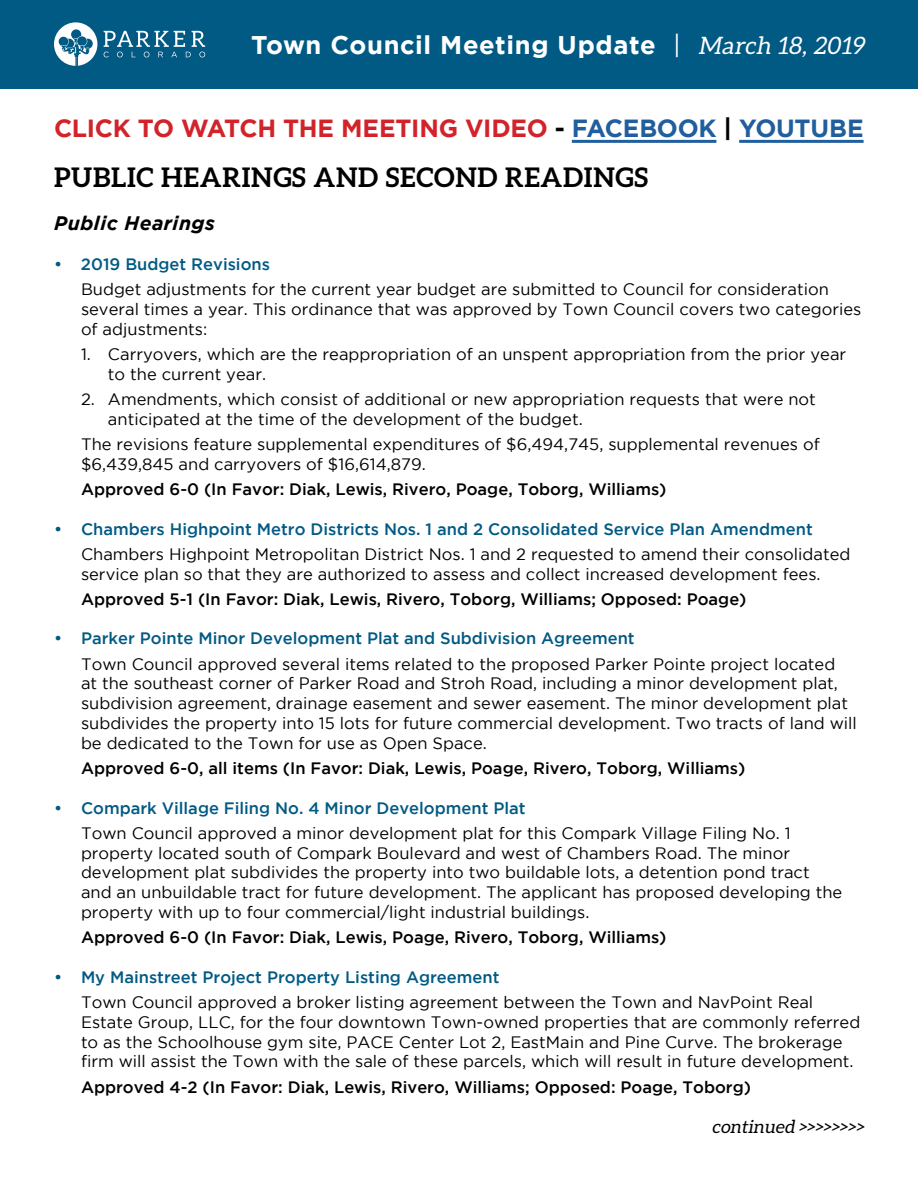
<style>
.page{position:relative;width:918px;height:1188px;background:#fff}
.page>*{position:absolute;margin:0;border:0;box-sizing:border-box;transform-origin:0 0}
.t1{font:700 27px "Aleo";letter-spacing:.025em;color:#000}
.t2{font:700 25.5px "Gotham";letter-spacing:.025em;color:#fff}
.t3{font:700 24.75px "Gotham";letter-spacing:-.015em;color:#d2232a}
.t4{font:italic 700 19.5px "Gotham";letter-spacing:.025em;color:#000}
.t5{font:italic 18px "Aleo";color:#000}
.t6{font:16.5px/19.8px "Gotham";color:#000}
.t7{font:500 16.5px "Gotham";color:#000}
.t8{font:500 16.5px "Gotham";color:#005a84}
.s1{font-weight:400}
.s2{font-family:"Aleo";font-weight:400;font-style:italic;font-size:24px}
.s3{color:#000}
.s4{color:#215e9e}
</style>
<div class="page">
<div style="left:0;top:0;width:918px;height:88px;background:#005a84"></div>
<svg style="left:54px;top:22px;width:43px;height:44px"></svg>
<svg style="left:104px;top:31px;width:101px;height:26px"></svg>
<hr style="left:572px;top:140px;width:144px;height:3px;background:#215e9e">
<hr style="left:739px;top:140px;width:125px;height:3px;background:#215e9e">
<h2 class="t2" style="left:251px;top:30px;width:619px">Town Council Meeting Update <span class="s1">|</span> <span class="s2">March 18, 2019</span></h2>
<h3 class="t3" style="left:54px;top:114px;width:811px">CLICK TO WATCH THE MEETING VIDEO <span class="s3">-</span> <span class="s4">FACEBOOK</span> <span class="s3">|</span> <span class="s4">YOUTUBE</span></h3>
<h1 class="t1" style="left:54px;top:162px;width:596px">PUBLIC HEARINGS AND SECOND READINGS</h1>
<p class="t4" style="left:54px;top:212px;width:162px">Public Hearings</p>
<p class="t8" style="left:54px;top:255px;width:218px">• 2019 Budget Revisions</p>
<p class="t6" style="left:81px;top:279px;width:782px">Budget adjustments for the current year budget are submitted to Council for consideration several times a year. This ordinance that was approved by Town Council covers two categories of adjustments:</p>
<p class="t6" style="left:108px;top:344px;width:740px;text-indent:-27px">1. Carryovers, which are the reappropriation of an unspent appropriation from the prior year to the current year.</p>
<p class="t6" style="left:108px;top:389px;width:709px;text-indent:-27px">2. Amendments, which consist of additional or new appropriation requests that were not anticipated at the time of the development of the budget.</p>
<p class="t6" style="left:81px;top:434px;width:740px">The revisions feature supplemental expenditures of $6,494,745, supplemental revenues of $6,439,845 and carryovers of $16,614,879.</p>
<p class="t7" style="left:81px;top:480px;width:587px">Approved 6-0 (In Favor: Diak, Lewis, Rivero, Poage, Toborg, Williams)</p>
<p class="t8" style="left:54px;top:519px;width:760px">• Chambers Highpoint Metro Districts Nos. 1 and 2 Consolidated Service Plan Amendment</p>
<p class="t6" style="left:81px;top:544px;width:771px">Chambers Highpoint Metropolitan District Nos. 1 and 2 requested to amend their consolidated service plan so that they are authorized to assess and collect increased development fees.</p>
<p class="t7" style="left:81px;top:590px;width:667px">Approved 5-1 (In Favor: Diak, Lewis, Rivero, Toborg, Williams; Opposed: Poage)</p>
<p class="t8" style="left:54px;top:629px;width:582px">• Parker Pointe Minor Development Plat and Subdivision Agreement</p>
<p class="t6" style="left:81px;top:654px;width:777px">Town Council approved several items related to the proposed Parker Pointe project located<br>at the southeast corner of Parker Road and Stroh Road, including a minor development plat, subdivision agreement, drainage easement and sewer easement. The minor development plat subdivides the property into 15 lots for future commercial development. Two tracts of land will be dedicated to the Town for use as Open Space.</p>
<p class="t7" style="left:81px;top:759px;width:666px">Approved 6-0, all items (In Favor: Diak, Lewis, Poage, Rivero, Toborg, Williams)</p>
<p class="t8" style="left:54px;top:798px;width:473px">• Compark Village Filing No. 4 Minor Development Plat</p>
<p class="t6" style="left:81px;top:823px;width:763px">Town Council approved a minor development plat for this Compark Village Filing No. 1 property located south of Compark Boulevard and west of Chambers Road. The minor development plat subdivides the property into two buildable lots, a detention pond tract and an unbuildable tract for future development. The applicant has proposed developing the property with up to four commercial/light industrial buildings.</p>
<p class="t7" style="left:81px;top:928px;width:587px">Approved 6-0 (In Favor: Diak, Lewis, Poage, Rivero, Toborg, Williams)</p>
<p class="t8" style="left:54px;top:968px;width:447px">• My Mainstreet Project Property Listing Agreement</p>
<p class="t6" style="left:81px;top:992px;width:781px">Town Council approved a broker listing agreement between the Town and NavPoint Real Estate Group, LLC, for the four downtown Town-owned properties that are commonly referred to as the Schoolhouse gym site, PACE Center Lot 2, EastMain and Pine Curve. The brokerage firm will assist the Town with the sale of these parcels, which will result in future development.</p>
<p class="t7" style="left:81px;top:1077px;width:672px">Approved 4-2 (In Favor: Diak, Lewis, Rivero, Williams; Opposed: Poage, Toborg)</p>
<p class="t5" style="left:712px;top:1116px;width:157px">continued &gt;&gt;&gt;&gt;&gt;&gt;&gt;&gt;</p>
</div>
